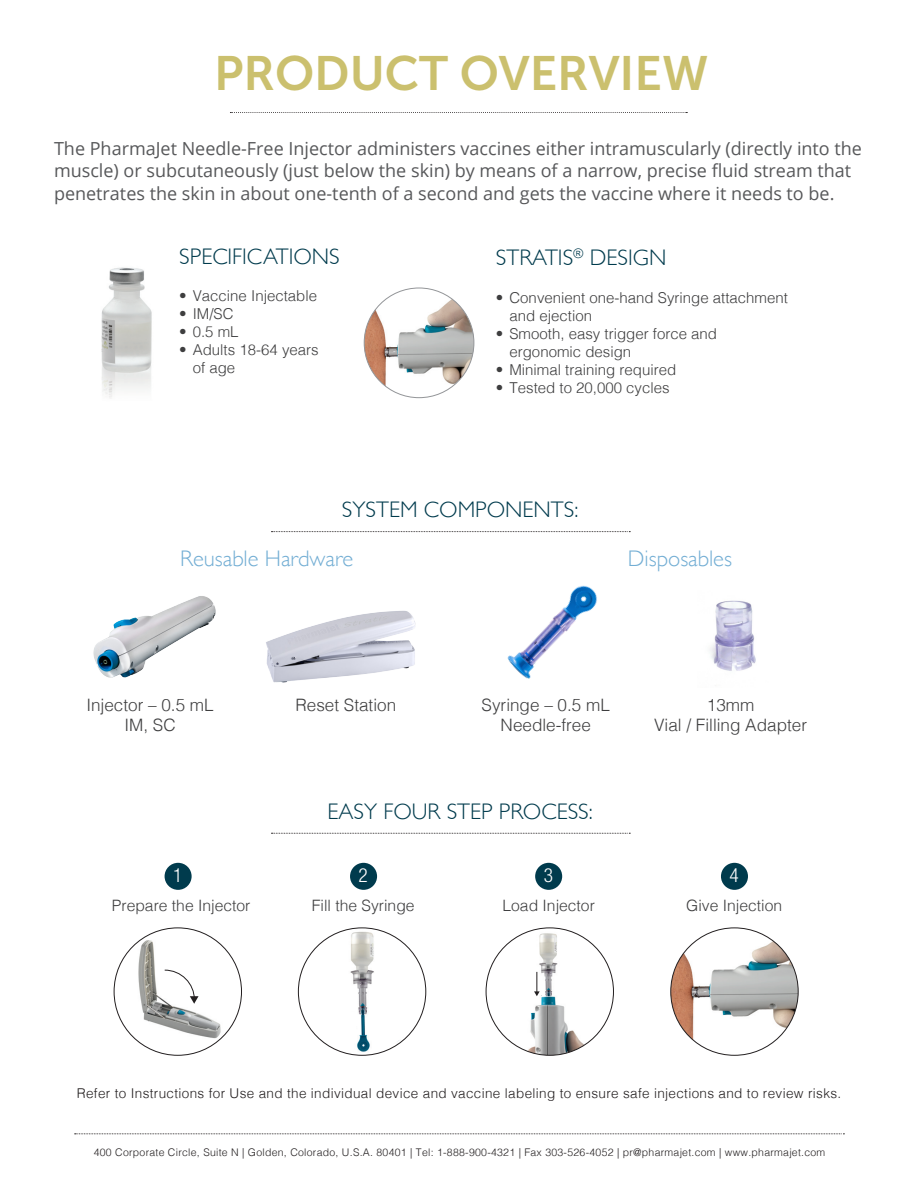
<style>
.page{position:relative;width:918px;height:1188px;background:#fff}
.page>*{position:absolute;margin:0;border:0;box-sizing:border-box;transform-origin:0 0}
.t1{font:48px "Museo Sans 700";color:#cbc06e}
.t2{font:300 22.5px "Gill Sans";color:#003b4d}
.t3{font:300 22.5px "Gill Sans";color:#73aed4}
.t4{font:300 condensed 19.35px "Helvetica Neue";color:#fff}
.t5{font:18px/22.5px "Open Sans";color:#57585a}
.t6{font:300 17.1px/20.5px "Helvetica";color:#3e3e3f;text-align:center}
.t7{font:300 15.6px "Helvetica";color:#3e3e3f}
.t8{font:300 15px/18px "Helvetica";color:#3e3e3f}
.t9{font:300 13.5px "Helvetica";letter-spacing:.025em;color:#231f20}
.t10{font:300 10.5px "Helvetica";letter-spacing:.025em;color:#231f20}
</style>
<div class="page">
<svg style="left:75px;top:1133px;width:769px;height:1px"></svg>
<svg style="left:271px;top:531px;width:359px;height:1px"></svg>
<img style="left:101px;top:267px;width:51px;height:131px">
<img style="left:364px;top:288px;width:110px;height:110px;border-radius:55px">
<img style="left:93px;top:596px;width:123px;height:82px">
<img style="left:266px;top:610px;width:150px;height:73px">
<img style="left:507px;top:585px;width:90px;height:94px">
<img style="left:710px;top:600px;width:46px;height:71px">
<svg style="left:271px;top:833px;width:359px;height:1px"></svg>
<img style="left:671px;top:928px;width:127px;height:117px">
<div style="left:721px;top:863px;width:27px;height:27px;background:#003b4d;border-radius:50%"></div>
<div style="left:350px;top:863px;width:27px;height:27px;background:#003b4d;border-radius:50%"></div>
<img style="left:340px;top:928px;width:67px;height:127px">
<div style="left:342px;top:1012px;width:14px;height:20px;background:#fff"></div>
<img style="left:522px;top:929px;width:80px;height:126px">
<div style="left:535px;top:863px;width:27px;height:27px;background:#003b4d;border-radius:50%"></div>
<div style="left:538px;top:982px;width:6px;height:13px;background:#fff"></div>
<svg style="left:534px;top:972px;width:6px;height:24px"></svg>
<img style="left:133px;top:938px;width:92px;height:102px">
<div style="left:165px;top:863px;width:27px;height:27px;background:#003b4d;border-radius:50%"></div>
<svg style="left:164px;top:969px;width:35px;height:35px"></svg>
<div style="left:366px;top:1003px;width:42px;height:42px;background:#fff;border-radius:50%"></div>
<svg style="left:230px;top:112px;width:457px;height:1px"></svg>
<p class="t1" style="left:214px;top:47px;width:496px">PRODUCT OVERVIEW</p>
<p class="t5" style="left:54px;top:137px;width:810px">The PharmaJet Needle-Free Injector administers vaccines either intramuscularly (directly into the muscle) or subcutaneously (just below the skin) by means of a narrow, precise fluid stream that penetrates the skin in about one-tenth of a second and gets the vaccine where it needs to be.</p>
<p class="t2" style="left:179px;top:238px;width:162px">SPECIFICATIONS</p>
<p class="t8" style="left:179px;top:286px;width:139px">• Vaccine Injectable</p>
<p class="t8" style="left:179px;top:304px;width:56px">• IM/SC</p>
<p class="t8" style="left:179px;top:322px;width:61px">• 0.5 mL</p>
<p class="t8" style="left:193px;top:340px;width:127px;text-indent:-13px">• Adults 18-64 years of age</p>
<p class="t2" style="left:496px;top:240px;width:172px">STRATIS<sup>®</sup> DESIGN</p>
<p class="t8" style="left:509px;top:288px;width:280px;text-indent:-14px">• Convenient one-hand Syringe attachment and ejection</p>
<p class="t8" style="left:509px;top:324px;width:209px;text-indent:-14px">• Smooth, easy trigger force and ergonomic design</p>
<p class="t8" style="left:496px;top:360px;width:182px">• Minimal training required</p>
<p class="t8" style="left:496px;top:378px;width:175px">• Tested to 20,000 cycles</p>
<p class="t2" style="left:342px;top:492px;width:238px">SYSTEM COMPONENTS:</p>
<p class="t3" style="left:180px;top:541px;width:175px">Reusable Hardware</p>
<p class="t3" style="left:628px;top:541px;width:106px">Disposables</p>
<p class="t6" style="left:86px;top:693px;width:129px">Injector – 0.5 mL<br>IM, SC</p>
<p class="t6" style="left:295px;top:693px;width:102px">Reset Station</p>
<p class="t6" style="left:482px;top:693px;width:130px">Syringe – 0.5 mL<br>Needle-free</p>
<p class="t6" style="left:707px;top:693px;width:49px">13mm</p>
<p class="t6" style="left:654px;top:714px;width:154px">Vial / Filling Adapter</p>
<p class="t2" style="left:328px;top:793px;width:267px">EASY FOUR STEP PROCESS:</p>
<p class="t4" style="left:173px;top:864px;width:11px">1</p>
<p class="t4" style="left:359px;top:864px;width:11px">2</p>
<p class="t4" style="left:544px;top:864px;width:11px">3</p>
<p class="t4" style="left:730px;top:864px;width:11px">4</p>
<p class="t7" style="left:112px;top:892px;width:140px">Prepare the Injector</p>
<p class="t7" style="left:312px;top:892px;width:104px">Fill the Syringe</p>
<p class="t7" style="left:503px;top:892px;width:94px">Load Injector</p>
<p class="t7" style="left:686px;top:892px;width:97px">Give Injection</p>
<p class="t9" style="left:77px;top:1082px;width:766px">Refer to Instructions for Use and the individual device and vaccine labeling to ensure safe injections and to review risks.</p>
<p class="t10" style="left:94px;top:1143px;width:733px">400 Corporate Circle, Suite N | Golden, Colorado, U.S.A. 80401 | Tel: 1-888-900-4321 | Fax 303-526-4052 | pr@pharmajet.com | www.pharmajet.com</p>
</div>
